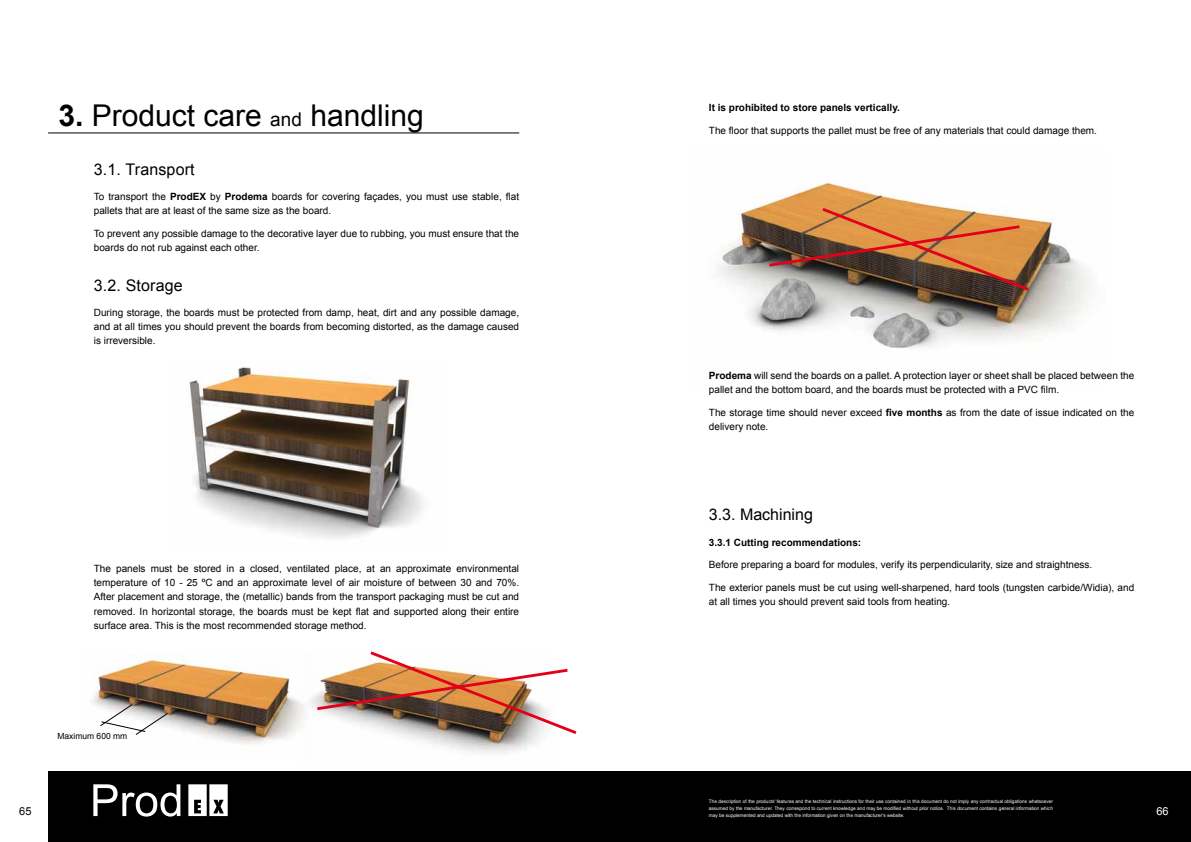
<style>
.page{position:relative;width:1191px;height:842px;background:#fff}
.page>*{position:absolute;margin:0;border:0;box-sizing:border-box;transform-origin:0 0}
.t1{font:30px "Arial";color:#000}
.t2{font:16px "Arial";letter-spacing:.01em;color:#000}
.t3{font:11px "Arial";color:#000}
.t4{font:11px "Arial";color:#fff}
.t5{font:10px/14px "Arial";color:#000}
.t6{font:700 10px "Arial";color:#000}
.t7{font:8.5px "Arial";color:#000}
.t8{font:4.8px/7px "Arial";color:#fff;text-align:justify}
.s1{font-weight:700}
.s2{font-size:19px}
</style>
<div class="page">
<div style="left:48px;top:771px;width:1143px;height:71px;background:#000"></div>
<img style="left:719px;top:182px;width:375px;height:166px">
<img style="left:766px;top:206px;width:265px;height:87px">
<img style="left:189px;top:366px;width:234px;height:172px">
<hr style="left:48px;top:133px;width:471px;height:1px;background:#000">
<img style="left:92px;top:658px;width:208px;height:87px">
<img style="left:300px;top:697px;width:242px;height:56px">
<img style="left:314px;top:651px;width:263px;height:85px">
<svg style="left:100px;top:704px;width:68px;height:31px"></svg>
<svg style="left:93px;top:784px;width:135px;height:32px"></svg>
<h1 class="t1" style="left:58px;top:96px;width:367px"><span class="s1">3.</span> Product care <span class="s2">and</span> handling</h1>
<h2 class="t2" style="left:94px;top:159px;width:102px">3.1. Transport</h2>
<p class="t5" style="left:94px;top:190px;width:427px">To transport the <span class="s1">ProdEX</span> by <span class="s1">Prodema</span> boards for covering façades, you must use stable, flat pallets that are at least of the same size as the board.</p>
<p class="t5" style="left:94px;top:227px;width:427px">To prevent any possible damage to the decorative layer due to rubbing, you must ensure that the boards do not rub against each other.</p>
<h2 class="t2" style="left:94px;top:274px;width:90px">3.2. Storage</h2>
<p class="t5" style="left:94px;top:305px;width:427px;text-align:justify">During storage, the boards must be protected from damp, heat, dirt and any possible damage, and at all times you should prevent the boards from becoming distorted, as the damage caused is irreversible.</p>
<p class="t5" style="left:94px;top:562px;width:427px;text-align:justify">The panels must be stored in a closed, ventilated place, at an approximate environmental temperature of 10 - 25 ºC and an approximate level of air moisture of between 30 and 70%.<br>After placement and storage, the (metallic) bands from the transport packaging must be cut and removed. In horizontal storage, the boards must be kept flat and supported along their entire surface area. This is the most recommended storage method.</p>
<p class="t7" style="left:57px;top:730px;width:71px">Maximum 600 mm</p>
<p class="t6" style="left:709px;top:101px;width:192px">It is prohibited to store panels vertically.</p>
<p class="t5" style="left:709px;top:123px;width:389px">The floor that supports the pallet must be free of any materials that could damage them.</p>
<p class="t5" style="left:709px;top:369px;width:427px"><span class="s1">Prodema</span> will send the boards on a pallet. A protection layer or sheet shall be placed between the pallet and the bottom board, and the boards must be protected with a PVC film.</p>
<p class="t5" style="left:709px;top:405px;width:427px">The storage time should never exceed <span class="s1">five months</span> as from the date of issue indicated on the delivery note.</p>
<h2 class="t2" style="left:709px;top:504px;width:106px">3.3. Machining</h2>
<p class="t6" style="left:709px;top:536px;width:154px">3.3.1 Cutting recommendations:</p>
<p class="t5" style="left:709px;top:558px;width:385px">Before preparing a board for modules, verify its perpendicularity, size and straightness.</p>
<p class="t5" style="left:709px;top:580px;width:427px">The exterior panels must be cut using well-sharpened, hard tools (tungsten carbide/Widia), and at all times you should prevent said tools from heating.</p>
<p class="t8" style="left:709px;top:797px;width:345px">The description of the products' features and the technical instructions for their use contained in this document do not imply any contractual obligations whatsoever assumed by the manufacturer. They correspond to current knowledge and may be modified without prior notice. This document contains general information which may be supplemented and updated with the information given on the manufacturer's website.</p>
<p class="t3" style="left:19px;top:804px;width:14px">65</p>
<p class="t4" style="left:1156px;top:804px;width:14px">66</p>
</div>
